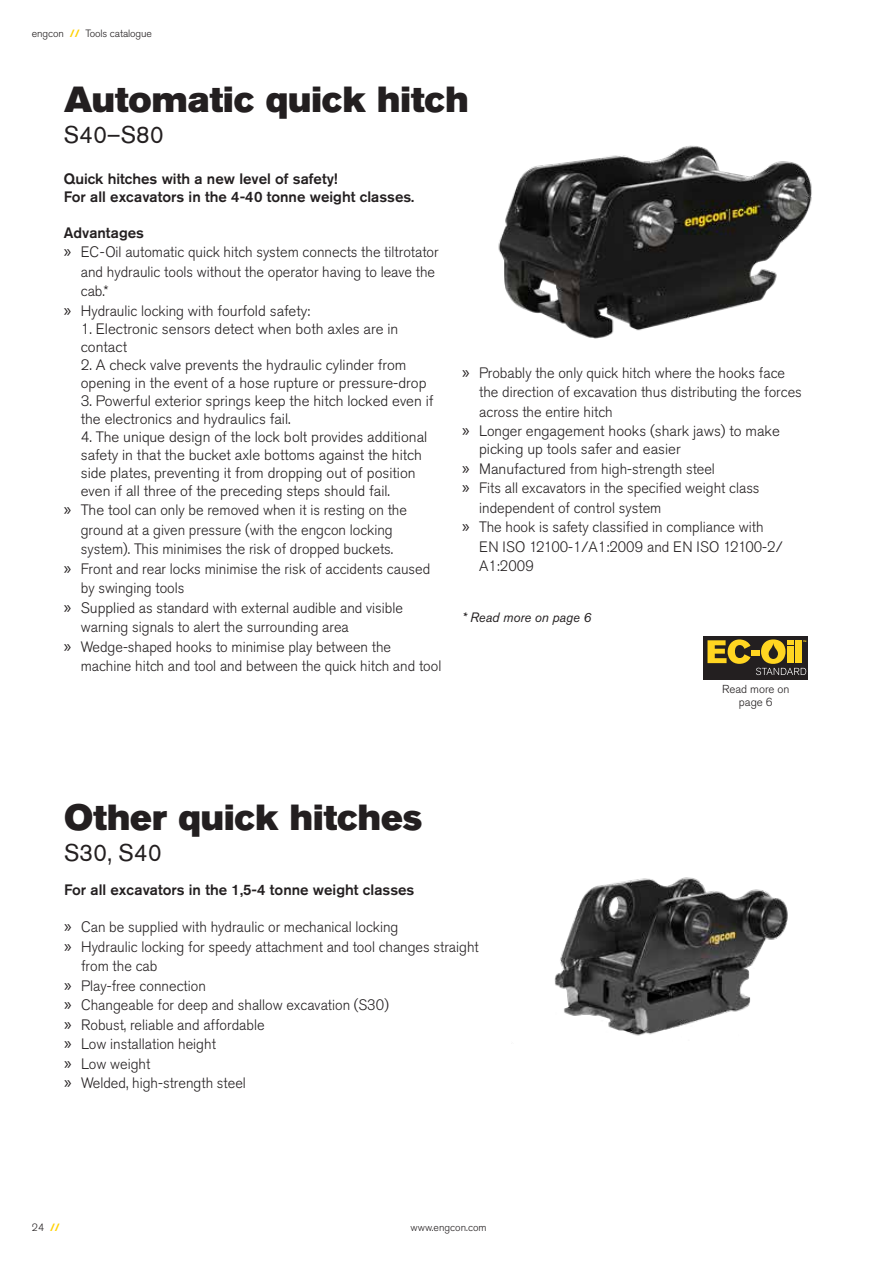
<style>
.page{position:relative;width:876px;height:1263px;background:#fff}
.page>*{position:absolute;margin:0;border:0;box-sizing:border-box;transform-origin:0 0}
.t1{font:36px "Akzidenz Grotesk Pro Super";color:#231f20}
.t2{font:24px "Akzidenz Grotesk Pro";letter-spacing:.01em;color:#231f20}
.t3{font:300 15px/18px "Akzidenz Grotesk Pro";color:#231f20}
.t4{font:500 15px/18px "Akzidenz Grotesk Pro";color:#231f20}
.t5{font:italic 13.5px "Akzidenz Grotesk Pro";color:#231f20}
.t6{font:300 11.55px/13.8px "Akzidenz Grotesk Pro";color:#231f20;text-align:center}
.t7{font:300 10.5px "Akzidenz Grotesk Pro";letter-spacing:-.01em;color:#231f20}
.s1{font-weight:700;color:#ffd200}
.s2{font-family:"Myriad Pro";font-weight:400;font-size:18px}
</style>
<div class="page">
<img style="left:498px;top:145px;width:314px;height:194px">
<div style="left:704px;top:636px;width:104px;height:43px;background:#231f20"></div>
<svg style="left:707px;top:639px;width:43px;height:25px"></svg>
<div style="left:751px;top:650px;width:9px;height:6px;background:#ffd521"></div>
<svg style="left:756px;top:639px;width:50px;height:36px"></svg>
<img style="left:554px;top:877px;width:234px;height:159px">
<p class="t7" style="left:32px;top:26px;width:122px">engcon <span class="s1">//</span> Tools catalogue</p>
<h1 class="t1" style="left:64px;top:76px;width:406px">Automatic quick hitch</h1>
<h2 class="t2" style="left:64px;top:119px;width:101px">S40–S80</h2>
<p class="t4" style="left:64px;top:169px;width:352px">Quick hitches with a new level of safety!<br>For all excavators in the 4-40 tonne weight classes.</p>
<p class="t4" style="left:64px;top:223px;width:82px">Advantages</p>
<p class="t3" style="left:64px;top:243px;width:376px"><span class="s2">»</span> EC-Oil automatic quick hitch system connects the tiltrotator</p>
<p class="t3" style="left:81px;top:262px;width:356px">and hydraulic tools without the operator having to leave the</p>
<p class="t3" style="left:81px;top:282px;width:29px">cab.*</p>
<p class="t3" style="left:64px;top:301px;width:248px"><span class="s2">»</span> Hydraulic locking with fourfold safety:</p>
<p class="t3" style="left:81px;top:319px;width:319px">1. Electronic sensors detect when both axles are in contact</p>
<p class="t3" style="left:81px;top:355px;width:347px">2. A check valve prevents the hydraulic cylinder from opening in the event of a hose rupture or pressure-drop</p>
<p class="t3" style="left:81px;top:391px;width:354px">3. Powerful exterior springs keep the hitch locked even if the electronics and hydraulics fail.</p>
<p class="t3" style="left:81px;top:427px;width:348px">4. The unique design of the lock bolt provides additional safety in that the bucket axle bottoms against the hitch side plates, preventing it from dropping out of position even if all three of the preceding steps should fail.</p>
<p class="t3" style="left:64px;top:501px;width:345px"><span class="s2">»</span> The tool can only be removed when it is resting on the</p>
<p class="t3" style="left:81px;top:520px;width:313px">ground at a given pressure (with the engcon locking</p>
<p class="t3" style="left:81px;top:540px;width:314px">system). This minimises the risk of dropped buckets.</p>
<p class="t3" style="left:64px;top:559px;width:368px"><span class="s2">»</span> Front and rear locks minimise the risk of accidents caused</p>
<p class="t3" style="left:81px;top:579px;width:105px">by swinging tools</p>
<p class="t3" style="left:64px;top:598px;width:341px"><span class="s2">»</span> Supplied as standard with external audible and visible</p>
<p class="t3" style="left:81px;top:618px;width:270px">warning signals to alert the surrounding area</p>
<p class="t3" style="left:64px;top:637px;width:329px"><span class="s2">»</span> Wedge-shaped hooks to minimise play between the</p>
<p class="t3" style="left:81px;top:657px;width:362px">machine hitch and tool and between the quick hitch and tool</p>
<p class="t3" style="left:462px;top:363px;width:324px"><span class="s2">»</span> Probably the only quick hitch where the hooks face</p>
<p class="t3" style="left:479px;top:383px;width:324px">the direction of excavation thus distributing the forces</p>
<p class="t3" style="left:479px;top:402px;width:135px">across the entire hitch</p>
<p class="t3" style="left:462px;top:422px;width:319px"><span class="s2">»</span> Longer engagement hooks (shark jaws) to make</p>
<p class="t3" style="left:479px;top:440px;width:203px">picking up tools safer and easier</p>
<p class="t3" style="left:462px;top:459px;width:254px"><span class="s2">»</span> Manufactured from high-strength steel</p>
<p class="t3" style="left:462px;top:479px;width:299px"><span class="s2">»</span> Fits all excavators in the specified weight class</p>
<p class="t3" style="left:479px;top:498px;width:184px">independent of control system</p>
<p class="t3" style="left:462px;top:518px;width:303px"><span class="s2">»</span> The hook is safety classified in compliance with</p>
<p class="t3" style="left:479px;top:537px;width:305px">EN ISO 12100-1/A1:2009 and EN ISO 12100-2/</p>
<p class="t3" style="left:479px;top:557px;width:56px">A1:2009</p>
<p class="t5" style="left:462px;top:608px;width:130px">* Read more on page 6</p>
<p class="t6" style="left:722px;top:682px;width:69px">Read more on page 6</p>
<h1 class="t1" style="left:64px;top:794px;width:360px">Other quick hitches</h1>
<h2 class="t2" style="left:64px;top:837px;width:99px">S30, S40</h2>
<p class="t4" style="left:64px;top:880px;width:352px">For all excavators in the 1,5-4 tonne weight classes</p>
<p class="t3" style="left:64px;top:918px;width:336px"><span class="s2">»</span> Can be supplied with hydraulic or mechanical locking</p>
<p class="t3" style="left:64px;top:937px;width:416px"><span class="s2">»</span> Hydraulic locking for speedy attachment and tool changes straight</p>
<p class="t3" style="left:81px;top:957px;width:78px">from the cab</p>
<p class="t3" style="left:64px;top:976px;width:143px"><span class="s2">»</span> Play-free connection</p>
<p class="t3" style="left:64px;top:996px;width:326px"><span class="s2">»</span> Changeable for deep and shallow excavation (S30)</p>
<p class="t3" style="left:64px;top:1015px;width:202px"><span class="s2">»</span> Robust, reliable and affordable</p>
<p class="t3" style="left:64px;top:1035px;width:153px"><span class="s2">»</span> Low installation height</p>
<p class="t3" style="left:64px;top:1054px;width:88px"><span class="s2">»</span> Low weight</p>
<p class="t3" style="left:64px;top:1074px;width:183px"><span class="s2">»</span> Welded, high-strength steel</p>
<p class="t7" style="left:32px;top:1220px;width:30px">24 <span class="s1">//</span></p>
<p class="t7" style="left:411px;top:1220px;width:77px">www.engcon.com</p>
</div>
